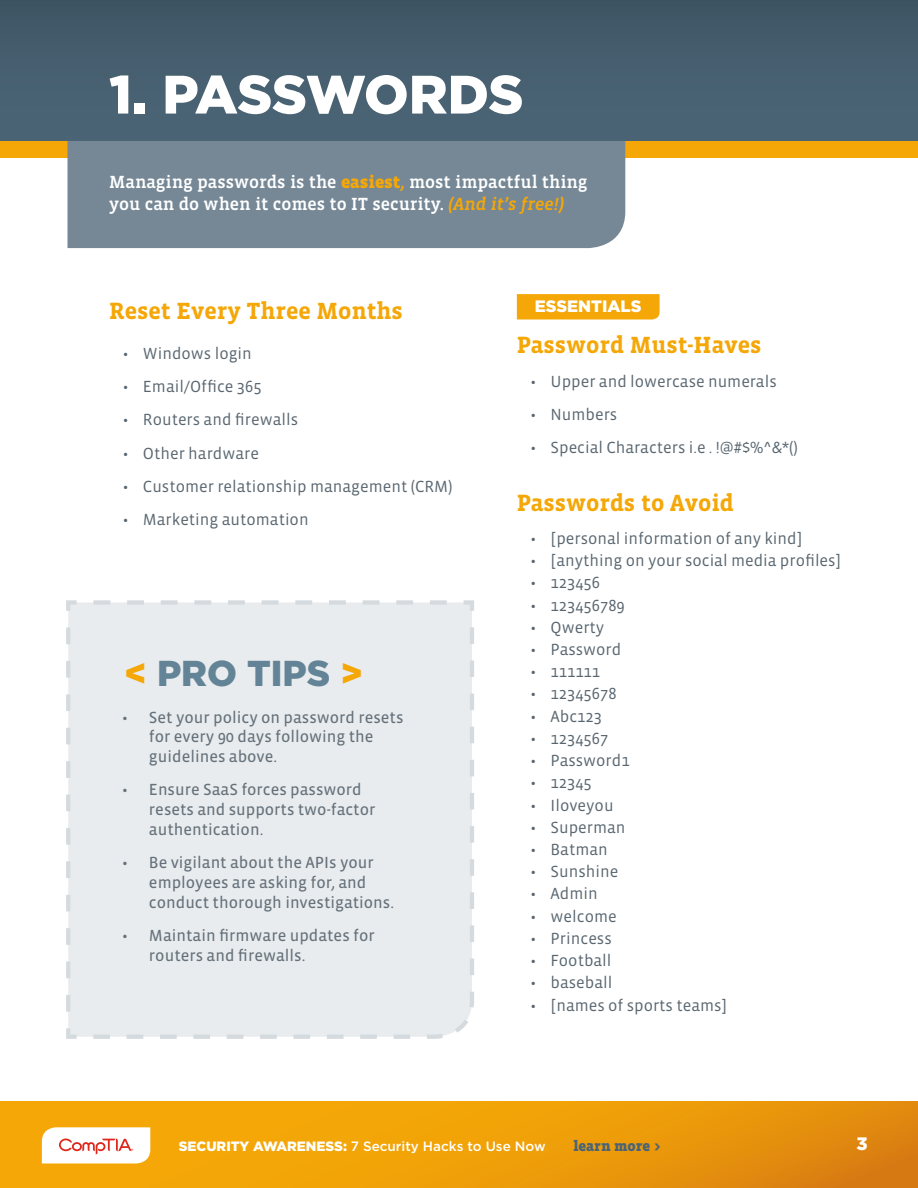
<style>
.page{position:relative;width:918px;height:1188px;background:#fff}
.page>*{position:absolute;margin:0;border:0;box-sizing:border-box;transform-origin:0 0}
.t1{font:900 54px "Gotham";letter-spacing:-.01em;color:#fff}
.t2{font:900 36px "Gotham";color:#638396}
.t3{font:700 24px "Vista Slab OTCE";color:#f4a707}
.t4{font:500 18px/21.6px "Vista Slab OTCE";color:#fff}
.t5{font:900 18px "Gotham";color:#fff}
.t6{font:16.5px "Vista Sans OTCE";color:#596670}
.t7{font:16.5px/19.8px "Vista Sans OTCE";color:#66717a}
.t8{font:900 16.5px "Gotham";color:#fff}
.t9{font:900 15px "Vista Slab OTCE";color:#4b6475}
.t10{font:500 13.5px "Gotham";color:#fff}
.s1{font-weight:900;color:#f4a707}
.s2{color:#f4a707}
.s3{font-style:italic;color:#f4a707}
.s4{font-weight:900}
</style>
<div class="page">
<svg style="left:0;top:1102px;width:918px;height:86px;background:#ed9c09"></svg>
<div style="left:0;top:0;width:918px;height:157px;background:#f4a707"></div>
<div style="left:68px;top:141px;width:557px;height:107px;background:#768896"></div>
<div style="left:0;top:0;width:918px;height:141px;background:#475f70"></div>
<div style="left:517px;top:294px;width:143px;height:25px;background:#f4a707"></div>
<div style="left:66px;top:600px;width:408px;height:439px;background:#e8ecef"></div>
<svg style="left:42px;top:1127px;width:108px;height:36px"></svg>
<h1 class="t1" style="left:109px;top:57px;width:416px">1. PASSWORDS</h1>
<p class="t4" style="left:109px;top:171px;width:480px">Managing passwords is the <span class="s1">easiest</span><span class="s2">,</span> most impactful thing you can do when it comes to IT security. <span class="s3">(And it’s free!)</span></p>
<h3 class="t3" style="left:109px;top:297px;width:295px">Reset Every Three Months</h3>
<p class="t6" style="left:123px;top:344px;width:131px">• Windows login</p>
<p class="t6" style="left:123px;top:377px;width:140px">• Email/Office 365</p>
<p class="t6" style="left:123px;top:410px;width:177px">• Routers and firewalls</p>
<p class="t6" style="left:123px;top:444px;width:138px">• Other hardware</p>
<p class="t6" style="left:123px;top:477px;width:331px">• Customer relationship management (CRM)</p>
<p class="t6" style="left:123px;top:510px;width:187px">• Marketing automation</p>
<h2 class="t2" style="left:124px;top:649px;width:241px"><span class="s2">&lt;</span> PRO TIPS <span class="s2">&gt;</span></h2>
<p class="t7" style="left:149px;top:707px;width:256px;text-indent:-27px">• Set your policy on password resets for every 90 days following the guidelines above.</p>
<p class="t7" style="left:149px;top:780px;width:228px;text-indent:-27px">• Ensure SaaS forces password resets and supports two-factor authentication.</p>
<p class="t7" style="left:149px;top:853px;width:247px;text-indent:-27px">• Be vigilant about the APIs your employees are asking for, and conduct thorough investigations.</p>
<p class="t7" style="left:149px;top:926px;width:227px;text-indent:-27px">• Maintain firmware updates for routers and firewalls.</p>
<p class="t8" style="left:535px;top:295px;width:108px">ESSENTIALS</p>
<h3 class="t3" style="left:517px;top:332px;width:246px">Password Must-Haves</h3>
<p class="t6" style="left:530px;top:372px;width:248px">• Upper and lowercase numerals</p>
<p class="t6" style="left:530px;top:405px;width:89px">• Numbers</p>
<p class="t6" style="left:530px;top:438px;width:269px">• Special Characters i.e . !@#$%^&amp;*()</p>
<h3 class="t3" style="left:517px;top:489px;width:218px">Passwords to Avoid</h3>
<p class="t6" style="left:530px;top:529px;width:274px">• [personal information of any kind]</p>
<p class="t6" style="left:530px;top:551px;width:313px">• [anything on your social media profiles]</p>
<p class="t6" style="left:530px;top:573px;width:71px">• 123456</p>
<p class="t6" style="left:530px;top:596px;width:96px">• 123456789</p>
<p class="t6" style="left:530px;top:618px;width:76px">• Qwerty</p>
<p class="t6" style="left:530px;top:640px;width:92px">• Password</p>
<p class="t6" style="left:530px;top:662px;width:71px">• 111111</p>
<p class="t6" style="left:530px;top:684px;width:88px">• 12345678</p>
<p class="t6" style="left:530px;top:707px;width:73px">• Abc123</p>
<p class="t6" style="left:530px;top:729px;width:79px">• 1234567</p>
<p class="t6" style="left:530px;top:751px;width:101px">• Password1</p>
<p class="t6" style="left:530px;top:773px;width:63px">• 12345</p>
<p class="t6" style="left:530px;top:796px;width:85px">• Iloveyou</p>
<p class="t6" style="left:530px;top:818px;width:97px">• Superman</p>
<p class="t6" style="left:530px;top:840px;width:79px">• Batman</p>
<p class="t6" style="left:530px;top:862px;width:89px">• Sunshine</p>
<p class="t6" style="left:530px;top:884px;width:69px">• Admin</p>
<p class="t6" style="left:530px;top:907px;width:88px">• welcome</p>
<p class="t6" style="left:530px;top:929px;width:83px">• Princess</p>
<p class="t6" style="left:530px;top:951px;width:83px">• Football</p>
<p class="t6" style="left:530px;top:973px;width:83px">• baseball</p>
<p class="t6" style="left:530px;top:996px;width:198px">• [names of sports teams]</p>
<p class="t10" style="left:179px;top:1137px;width:368px"><span class="s4">SECURITY AWARENESS:</span> 7 Security Hacks to Use Now</p>
<p class="t9" style="left:573px;top:1138px;width:89px">learn more &gt;</p>
<p class="t5" style="left:856px;top:1131px;width:13px">3</p>
</div>
